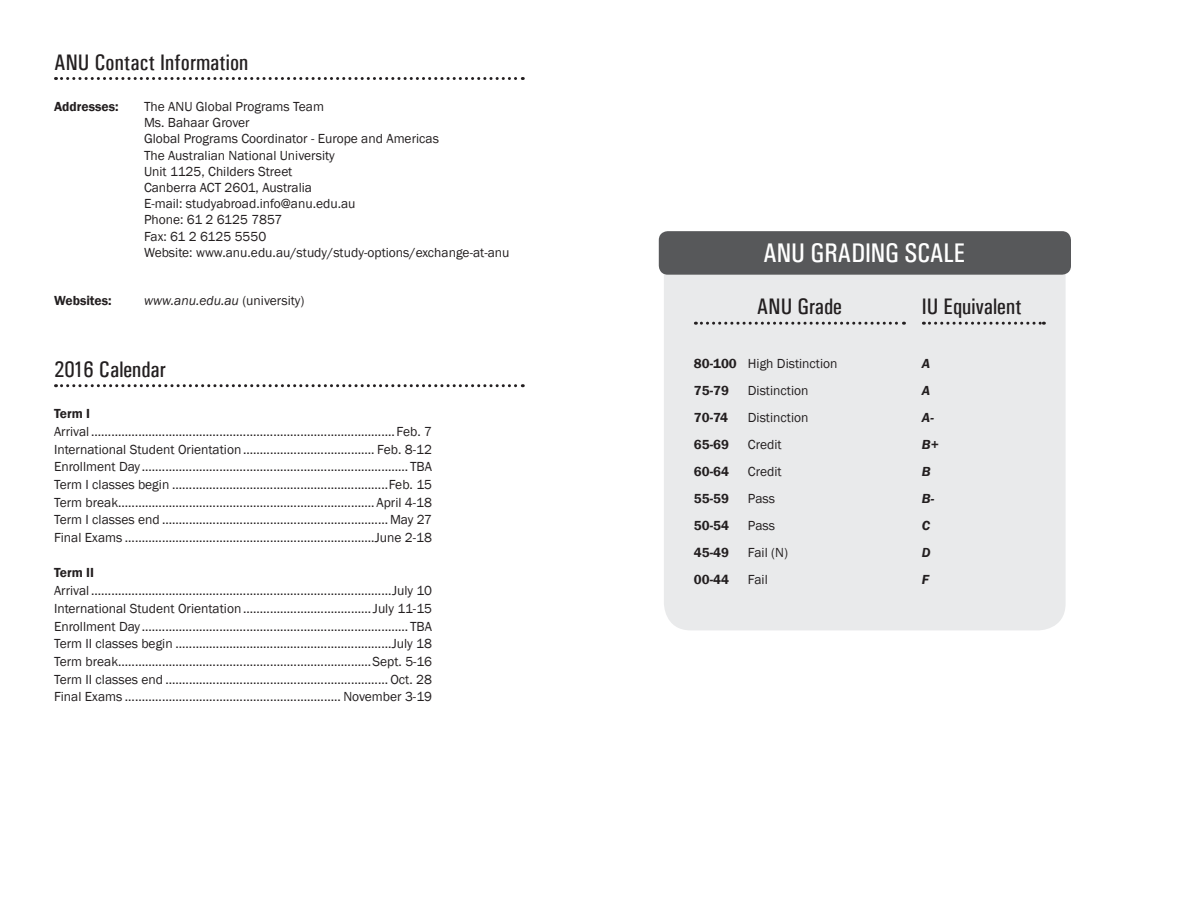
<style>
.page{position:relative;width:1188px;height:918px;background:#fff}
.page>*{position:absolute;margin:0;border:0;box-sizing:border-box;transform-origin:0 0}
.Box_Header{font:27px "Univers Condensed";letter-spacing:-.01em;color:#fff}
.Main_Header{font:22.5px "Univers Condensed";color:#231f20}
.Schedule{font:13.5px "Franklin Gothic";color:#231f20}
.Body_Text{font:13.5px "Franklin Gothic";color:#231f20}
.Body_Text-2{font:600 13.5px "Franklin Gothic";color:#231f20}
.Schedule-2{font:600 13.5px "Franklin Gothic";color:#231f20}
.t1{font:italic 13.5px "Franklin Gothic";color:#231f20}
.Body_Text-3{font:italic 600 13.5px "Franklin Gothic";color:#231f20}
.s1{font-style:normal}
.s2{font-weight:600}
</style>
<div class="page">
<svg style="left:56px;top:77px;width:467px;height:3px"></svg>
<svg style="left:56px;top:384px;width:467px;height:3px"></svg>
<div style="left:664px;top:232px;width:402px;height:398px;background:#e9eaeb;border-radius:27px"></div>
<div style="left:659px;top:231px;width:412px;height:44px;background:#57585a;border-radius:9px"></div>
<svg style="left:695px;top:322px;width:209px;height:3px"></svg>
<svg style="left:923px;top:322px;width:121px;height:3px"></svg>
<p class="Main_Header" style="left:54px;top:49px;width:196px">ANU Contact Information</p>
<p class="Schedule-2" style="left:54px;top:98px;width:66px">Addresses:</p>
<p class="Schedule" style="left:144px;top:98px;width:182px">The ANU Global Programs Team</p>
<p class="Schedule" style="left:144px;top:114px;width:107px">Ms. Bahaar Grover</p>
<p class="Schedule" style="left:144px;top:130px;width:296px">Global Programs Coordinator - Europe and Americas</p>
<p class="Schedule" style="left:144px;top:147px;width:192px">The Australian National University</p>
<p class="Schedule" style="left:144px;top:163px;width:150px">Unit 1125, Childers Street</p>
<p class="Schedule" style="left:144px;top:179px;width:170px">Canberra ACT 2601, Australia</p>
<p class="Schedule" style="left:144px;top:195px;width:213px">E-mail: studyabroad.info@anu.edu.au</p>
<p class="Schedule" style="left:144px;top:211px;width:140px">Phone: 61 2 6125 7857</p>
<p class="Schedule" style="left:144px;top:228px;width:124px">Fax: 61 2 6125 5550</p>
<p class="Schedule" style="left:144px;top:244px;width:367px">Website: www.anu.edu.au/study/study-options/exchange-at-anu</p>
<p class="Schedule-2" style="left:54px;top:292px;width:59px">Websites:</p>
<p class="t1" style="left:144px;top:292px;width:162px">www.anu.edu.au <span class="s1">(university)</span></p>
<p class="Main_Header" style="left:54px;top:356px;width:114px">2016 Calendar</p>
<p class="Schedule-2" style="left:54px;top:405px;width:38px">Term I</p>
<p class="Schedule" style="left:54px;top:423px;width:379px">Arrival ..........................................................................................Feb. 7</p>
<p class="Schedule" style="left:54px;top:441px;width:379px">International Student Orientation....................................... Feb. 8-12</p>
<p class="Schedule" style="left:54px;top:458px;width:379px">Enrollment Day ............................................................................... TBA</p>
<p class="Schedule" style="left:54px;top:476px;width:379px">Term I classes begin ................................................................Feb. 15</p>
<p class="Schedule" style="left:54px;top:494px;width:379px">Term break............................................................................ April 4-18</p>
<p class="Schedule" style="left:54px;top:511px;width:379px">Term I classes end ................................................................... May 27</p>
<p class="Schedule" style="left:54px;top:529px;width:379px">Final Exams ..........................................................................June 2-18</p>
<p class="Schedule-2" style="left:54px;top:565px;width:42px">Term II</p>
<p class="Schedule" style="left:54px;top:582px;width:379px">Arrival .........................................................................................July 10</p>
<p class="Schedule" style="left:54px;top:600px;width:379px">International Student Orientation......................................July 11-15</p>
<p class="Schedule" style="left:54px;top:618px;width:379px">Enrollment Day ............................................................................... TBA</p>
<p class="Schedule" style="left:54px;top:635px;width:379px">Term II classes begin ................................................................July 18</p>
<p class="Schedule" style="left:54px;top:653px;width:379px">Term break...........................................................................Sept. 5-16</p>
<p class="Schedule" style="left:54px;top:671px;width:379px">Term II classes end .................................................................. Oct. 28</p>
<p class="Schedule" style="left:54px;top:688px;width:379px">Final Exams ................................................................ November 3-19</p>
<p class="Box_Header" style="left:763px;top:237px;width:204px">ANU GRADING SCALE</p>
<p class="Main_Header" style="left:757px;top:293px;width:86px">ANU Grade</p>
<p class="Main_Header" style="left:922px;top:293px;width:101px">IU Equivalent</p>
<p class="Body_Text" style="left:694px;top:355px;width:145px"><span class="s2">80-100</span> High Distinction</p>
<p class="Body_Text-2" style="left:694px;top:382px;width:37px">75-79</p>
<p class="Body_Text" style="left:748px;top:382px;width:62px">Distinction</p>
<p class="Body_Text-2" style="left:694px;top:409px;width:36px">70-74</p>
<p class="Body_Text" style="left:748px;top:409px;width:62px">Distinction</p>
<p class="Body_Text-2" style="left:694px;top:436px;width:37px">65-69</p>
<p class="Body_Text" style="left:748px;top:436px;width:35px">Credit</p>
<p class="Body_Text-2" style="left:694px;top:463px;width:37px">60-64</p>
<p class="Body_Text" style="left:748px;top:463px;width:35px">Credit</p>
<p class="Body_Text-2" style="left:694px;top:490px;width:37px">55-59</p>
<p class="Body_Text" style="left:748px;top:490px;width:29px">Pass</p>
<p class="Body_Text-2" style="left:694px;top:517px;width:37px">50-54</p>
<p class="Body_Text" style="left:748px;top:517px;width:29px">Pass</p>
<p class="Body_Text-2" style="left:694px;top:544px;width:37px">45-49</p>
<p class="Body_Text" style="left:748px;top:544px;width:42px">Fail (N)</p>
<p class="Body_Text-2" style="left:694px;top:571px;width:37px">00-44</p>
<p class="Body_Text" style="left:748px;top:571px;width:21px">Fail</p>
<p class="Body_Text-3" style="left:922px;top:355px;width:10px">A</p>
<p class="Body_Text-3" style="left:922px;top:382px;width:10px">A</p>
<p class="Body_Text-3" style="left:922px;top:409px;width:14px">A-</p>
<p class="Body_Text-3" style="left:922px;top:436px;width:18px">B+</p>
<p class="Body_Text-3" style="left:922px;top:463px;width:10px">B</p>
<p class="Body_Text-3" style="left:922px;top:490px;width:14px">B-</p>
<p class="Body_Text-3" style="left:922px;top:517px;width:10px">C</p>
<p class="Body_Text-3" style="left:922px;top:544px;width:10px">D</p>
<p class="Body_Text-3" style="left:922px;top:571px;width:9px">F</p>
</div>
